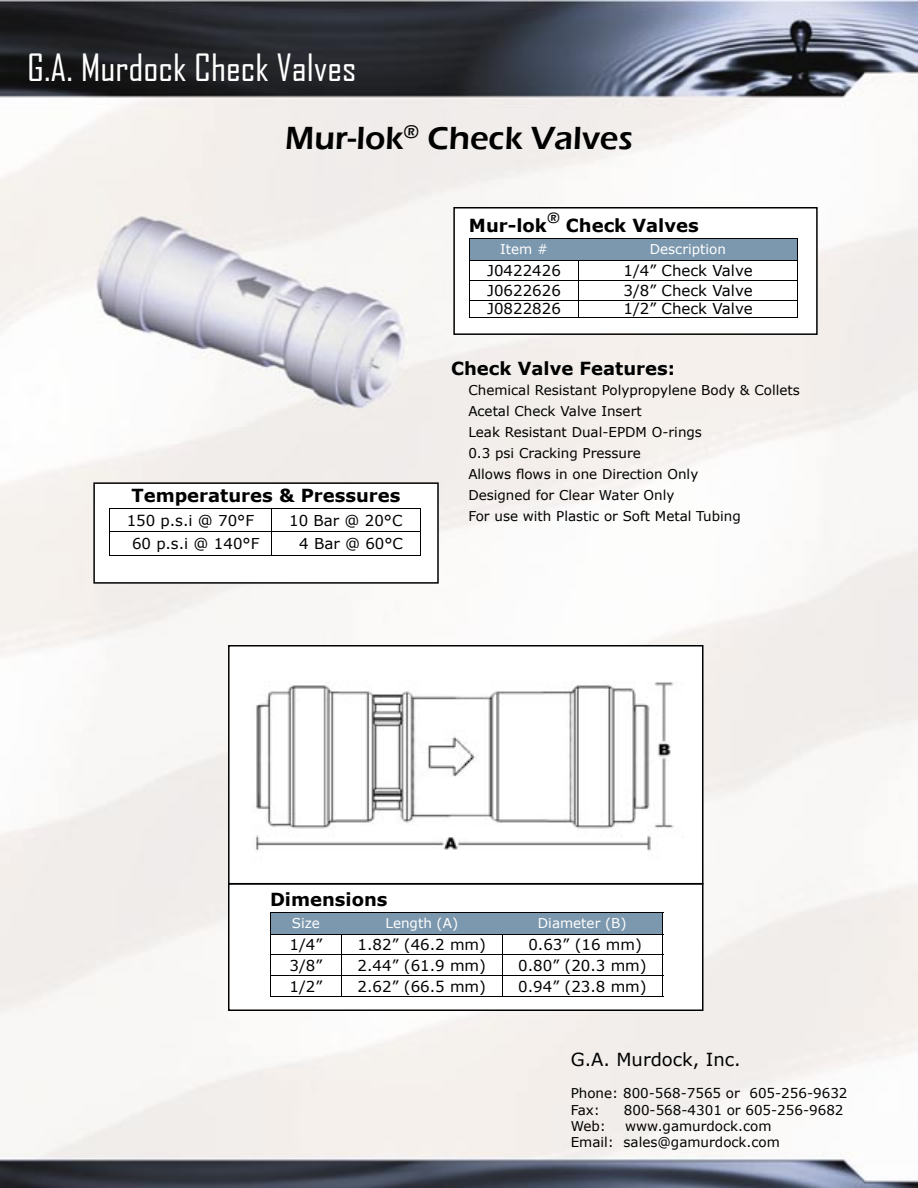
<style>
.page{position:relative;width:918px;height:1188px;background:#fff}
.page>*{position:absolute;margin:0;border:0;box-sizing:border-box;transform-origin:0 0}
.t1{font:36px "Agency FB";color:#fff;scale:1.1 1}
.t2{font:600 33px "Eras ITC";color:#000}
.t3{font:700 18px "Verdana";color:#000}
.t4{font:18px "Verdana";color:#000}
.t5{font:600 15.75px "Eras ITC";color:#000}
.t6{font:15px "Verdana";color:#000}
.t7{font:13.5px/21px "Verdana";color:#000}
.t8{font:13.5px "Verdana";color:#fff}
</style>
<div class="page">
<img style="left:0;top:0;width:918px;height:1188px">
<svg style="left:453px;top:207px;width:365px;height:128px"></svg>
<hr style="left:469px;top:317px;width:110px;height:1px;background:#000">
<hr style="left:579px;top:317px;width:219px;height:1px;background:#000">
<svg style="left:469px;top:238px;width:329px;height:79px"></svg>
<hr style="left:469px;top:260px;width:110px;height:1px;background:#000">
<hr style="left:579px;top:260px;width:219px;height:1px;background:#000">
<img style="left:96px;top:192px;width:311px;height:234px">
<svg style="left:93px;top:482px;width:346px;height:102px"></svg>
<hr style="left:109px;top:555px;width:162px;height:1px;background:#000">
<hr style="left:271px;top:555px;width:150px;height:1px;background:#000">
<svg style="left:228px;top:884px;width:476px;height:127px"></svg>
<hr style="left:270px;top:996px;width:71px;height:1px;background:#000">
<hr style="left:341px;top:996px;width:161px;height:1px;background:#000">
<hr style="left:502px;top:996px;width:161px;height:1px;background:#000">
<svg style="left:270px;top:912px;width:393px;height:84px"></svg>
<hr style="left:270px;top:934px;width:71px;height:1px;background:#000">
<hr style="left:341px;top:934px;width:161px;height:1px;background:#000">
<hr style="left:502px;top:934px;width:161px;height:1px;background:#000">
<svg style="left:228px;top:645px;width:476px;height:239px"></svg>
<h1 class="t1" style="left:27px;top:45px;width:301px">G.A. Murdock Check Valves</h1>
<h2 class="t2" style="left:285px;top:119px;width:349px">Mur-lok<sup>®</sup> Check Valves</h2>
<p class="t5" style="left:547px;top:209px;width:14px">®</p>
<h3 class="t3" style="left:469px;top:214px;width:80px">Mur-lok</h3>
<h3 class="t3" style="left:566px;top:214px;width:134px">Check Valves</h3>
<p class="t8" style="left:500px;top:241px;width:49px">Item #</p>
<p class="t8" style="left:650px;top:241px;width:78px">Description</p>
<p class="t6" style="left:487px;top:261px;width:75px">J0422426</p>
<p class="t6" style="left:623px;top:261px;width:131px">1/4” Check Valve</p>
<p class="t6" style="left:487px;top:281px;width:75px">J0622626</p>
<p class="t6" style="left:623px;top:281px;width:131px">3/8” Check Valve</p>
<p class="t6" style="left:487px;top:299px;width:75px">J0822826</p>
<p class="t6" style="left:623px;top:299px;width:131px">1/2” Check Valve</p>
<h3 class="t3" style="left:131px;top:484px;width:271px">Temperatures &amp; Pressures</h3>
<p class="t6" style="left:127px;top:511px;width:129px">150 p.s.i @ 70°F</p>
<p class="t6" style="left:289px;top:511px;width:115px">10 Bar @ 20°C</p>
<p class="t6" style="left:132px;top:534px;width:129px">60 p.s.i @ 140°F</p>
<p class="t6" style="left:299px;top:534px;width:105px">4 Bar @ 60°C</p>
<h3 class="t3" style="left:451px;top:357px;width:225px">Check Valve Features:</h3>
<p class="t7" style="left:468px;top:379px;width:333px">Chemical Resistant Polypropylene Body &amp; Collets Acetal Check Valve Insert<br>Leak Resistant Dual-EPDM O-rings<br>0.3 psi Cracking Pressure<br>Allows flows in one Direction Only<br>Designed for Clear Water Only<br>For use with Plastic or Soft Metal Tubing</p>
<h3 class="t3" style="left:270px;top:888px;width:119px">Dimensions</h3>
<p class="t8" style="left:292px;top:915px;width:29px">Size</p>
<p class="t8" style="left:386px;top:915px;width:74px">Length (A)</p>
<p class="t8" style="left:538px;top:915px;width:90px">Diameter (B)</p>
<p class="t6" style="left:290px;top:935px;width:34px">1/4”</p>
<p class="t6" style="left:358px;top:935px;width:130px">1.82” (46.2 mm)</p>
<p class="t6" style="left:528px;top:935px;width:115px">0.63” (16 mm)</p>
<p class="t6" style="left:290px;top:956px;width:34px">3/8”</p>
<p class="t6" style="left:358px;top:956px;width:130px">2.44” (61.9 mm)</p>
<p class="t6" style="left:518px;top:956px;width:130px">0.80” (20.3 mm)</p>
<p class="t6" style="left:290px;top:977px;width:34px">1/2”</p>
<p class="t6" style="left:358px;top:977px;width:130px">2.62” (66.5 mm)</p>
<p class="t6" style="left:518px;top:977px;width:130px">0.94” (23.8 mm)</p>
<h3 class="t4" style="left:571px;top:1048px;width:171px">G.A. Murdock, Inc.</h3>
<p class="t7" style="left:571px;top:1085px;width:278px;line-height:16.2px">Phone: 800-568-7565 or 605-256-9632<br>Fax:</p>
<p class="t7" style="left:624px;top:1099px;width:221px">800-568-4301 or 605-256-9682</p>
<p class="t7" style="left:571px;top:1115px;width:37px">Web:</p>
<p class="t7" style="left:571px;top:1117px;width:211px;line-height:16.2px;text-indent:54px">www.gamurdock.com<br>Email: sales@gamurdock.com</p>
</div>
